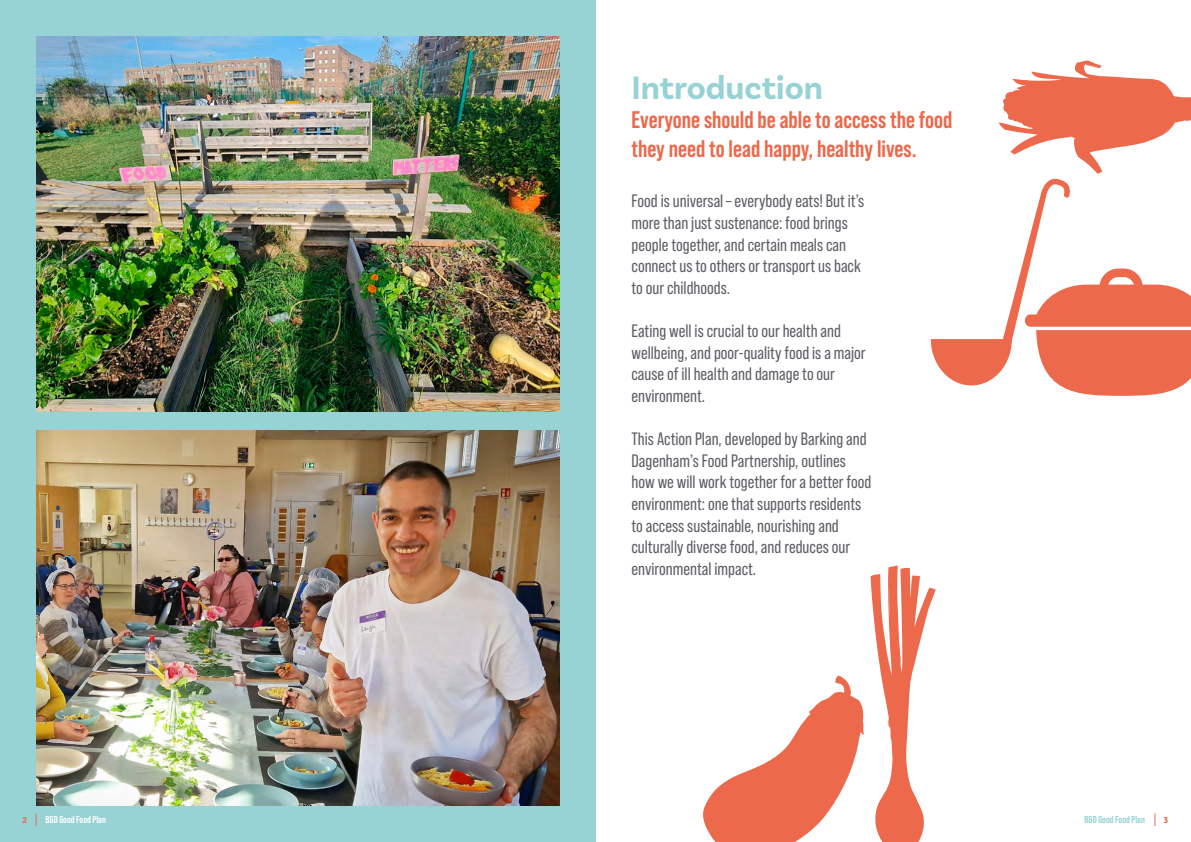
<style>
.page{position:relative;width:1191px;height:842px;background:#fff}
.page>*{position:absolute;margin:0;border:0;box-sizing:border-box;transform-origin:0 0}
.t1{font:700 34px "Basic Sans";color:#97d2d4}
.t2{font:700 24px "Bebas Neue Pro";color:#ed694b}
.t3{font:18px/21.6px "Bebas Neue Pro";color:#625e67}
.t4{font:700 10px "Bebas Neue Pro";color:#fff}
.t5{font:700 10px "Bebas Neue Pro";color:#97d2d4}
.t6{font:700 9px "Signika Negative";color:#ed694b}
</style>
<div class="page">
<svg style="left:1154px;top:813px;width:1px;height:13px"></svg>
<div style="left:0;top:0;width:595px;height:842px;background:#97d2d4"></div>
<svg style="left:35px;top:813px;width:2px;height:13px"></svg>
<img style="left:36px;top:36px;width:523px;height:375px">
<img style="left:36px;top:431px;width:523px;height:375px">
<svg style="left:703px;top:675px;width:161px;height:167px"></svg>
<svg style="left:870px;top:565px;width:65px;height:277px"></svg>
<svg style="left:931px;top:61px;width:260px;height:335px"></svg>
<p class="t1" style="left:631px;top:67px;width:193px">Introduction</p>
<p class="t2" style="left:631px;top:106px;width:322px">Everyone should be able to access the food</p>
<p class="t2" style="left:631px;top:135px;width:287px">they need to lead happy, healthy lives.</p>
<p class="t3" style="left:631px;top:190px;width:234px">Food is universal – everybody eats! But it’s more than just sustenance: food brings</p>
<p class="t3" style="left:631px;top:234px;width:216px">people together, and certain meals can</p>
<p class="t3" style="left:631px;top:255px;width:231px">connect us to others or transport us back</p>
<p class="t3" style="left:631px;top:277px;width:100px">to our childhoods.</p>
<p class="t3" style="left:631px;top:320px;width:211px">Eating well is crucial to our health and</p>
<p class="t3" style="left:631px;top:342px;width:236px">wellbeing, and poor-quality food is a major cause of ill health and damage to our</p>
<p class="t3" style="left:631px;top:385px;width:75px">environment.</p>
<p class="t3" style="left:631px;top:428px;width:237px">This Action Plan, developed by Barking and</p>
<p class="t3" style="left:631px;top:450px;width:241px">Dagenham’s Food Partnership, outlines how we will work together for a better food environment: one that supports residents</p>
<p class="t3" style="left:631px;top:514px;width:209px">to access sustainable, nourishing and</p>
<p class="t3" style="left:631px;top:536px;width:220px">culturally diverse food, and reduces our environmental impact.</p>
<p class="t6" style="left:23px;top:814px;width:6px">2</p>
<p class="t4" style="left:45px;top:814px;width:62px">B&amp;D Good Food Plan</p>
<p class="t5" style="left:1084px;top:814px;width:62px">B&amp;D Good Food Plan</p>
<p class="t6" style="left:1163px;top:814px;width:6px">3</p>
</div>
